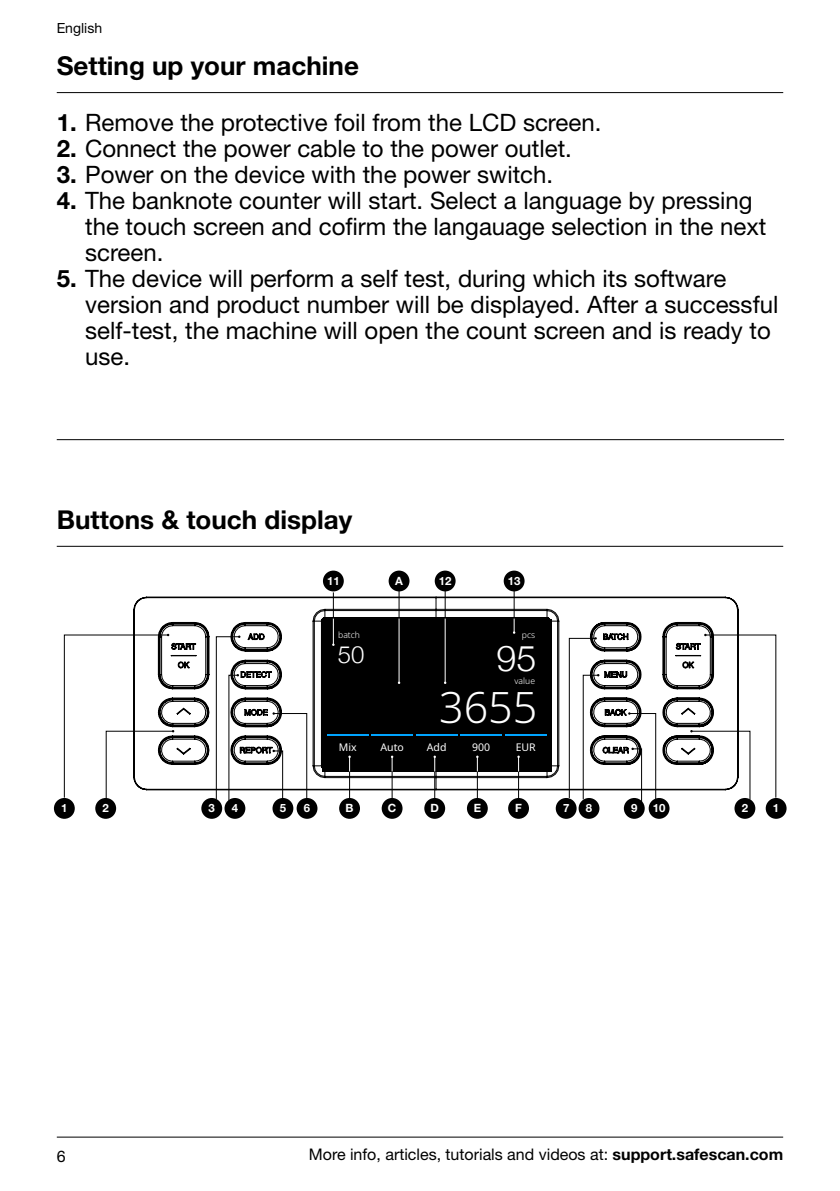
<style>
.page{position:relative;width:840px;height:1191px;background:#fff}
.page>*{position:absolute;margin:0;border:0;box-sizing:border-box;transform-origin:0 0}
.t1{font:300 43px "Noto Sans";color:#fff}
.t2{font:300 35.8px "Helvetica Neue";color:#fff}
.t3{font:700 26px "Helvetica Neue LT Std";color:#000}
.t4{font:24px/26px "Helvetica Neue LT Std";color:#000}
.t5{font:300 23.8px "Helvetica Neue";color:#fff}
.t6{font:16px "Helvetica Neue LT Std";color:#000}
.t7{font:14px "Helvetica Neue LT Std";color:#000}
.t8{font:700 11.4px "Helvetica Neue LT Std";color:#fff}
.t9{font:10.6px "Noto Sans";color:#fff}
.t10{font:300 8.6px "Noto Sans";color:#fff}
.s1{font-weight:700}
</style>
<div class="page">
<hr style="left:57px;top:1136px;width:725px;height:1px;background:#000">
<svg style="left:134px;top:597px;width:604px;height:193px"></svg>
<div style="left:322px;top:618px;width:229px;height:153px;background:#000"></div>
<hr style="left:327px;top:733px;width:41px;height:2px;background:#00a4ff">
<hr style="left:371px;top:733px;width:41px;height:2px;background:#00a4ff">
<hr style="left:505px;top:733px;width:41px;height:2px;background:#00a4ff">
<hr style="left:460px;top:733px;width:41px;height:2px;background:#00a4ff">
<hr style="left:416px;top:733px;width:41px;height:2px;background:#00a4ff">
<hr style="left:57px;top:546px;width:725px;height:1px;background:#000">
<div style="left:54px;top:798px;width:21px;height:21px;background:#000;border-radius:50%"></div>
<div style="left:95px;top:798px;width:21px;height:21px;background:#000;border-radius:50%"></div>
<div style="left:201px;top:798px;width:21px;height:21px;background:#000;border-radius:50%"></div>
<div style="left:224px;top:798px;width:21px;height:21px;background:#000;border-radius:50%"></div>
<div style="left:272px;top:798px;width:21px;height:21px;background:#000;border-radius:50%"></div>
<div style="left:296px;top:798px;width:21px;height:21px;background:#000;border-radius:50%"></div>
<div style="left:555px;top:798px;width:21px;height:21px;background:#000;border-radius:50%"></div>
<div style="left:578px;top:798px;width:21px;height:21px;background:#000;border-radius:50%"></div>
<div style="left:623px;top:798px;width:21px;height:21px;background:#000;border-radius:50%"></div>
<div style="left:648px;top:798px;width:21px;height:21px;background:#000;border-radius:50%"></div>
<div style="left:765px;top:798px;width:21px;height:21px;background:#000;border-radius:50%"></div>
<div style="left:734px;top:798px;width:21px;height:21px;background:#000;border-radius:50%"></div>
<svg style="left:689px;top:634px;width:87px;height:166px"></svg>
<svg style="left:215px;top:635px;width:25px;height:166px"></svg>
<svg style="left:64px;top:634px;width:110px;height:168px"></svg>
<svg style="left:627px;top:712px;width:29px;height:91px"></svg>
<svg style="left:272px;top:712px;width:35px;height:89px"></svg>
<hr style="left:349px;top:757px;width:1px;height:44px;background:#000">
<hr style="left:391px;top:757px;width:1px;height:44px;background:#000">
<hr style="left:434px;top:757px;width:1px;height:44px;background:#000">
<hr style="left:476px;top:757px;width:1px;height:44px;background:#000">
<hr style="left:518px;top:757px;width:1px;height:44px;background:#000">
<svg style="left:568px;top:637px;width:31px;height:163px"></svg>
<hr style="left:57px;top:439px;width:726px;height:1px;background:#000">
<div style="left:339px;top:798px;width:21px;height:21px;background:#000;border-radius:50%"></div>
<div style="left:381px;top:798px;width:21px;height:21px;background:#000;border-radius:50%"></div>
<div style="left:424px;top:798px;width:21px;height:21px;background:#000;border-radius:50%"></div>
<div style="left:466px;top:798px;width:21px;height:21px;background:#000;border-radius:50%"></div>
<div style="left:508px;top:798px;width:20px;height:21px;background:#000;border-radius:50%"></div>
<svg style="left:348px;top:755px;width:2px;height:16px"></svg>
<svg style="left:390px;top:755px;width:3px;height:16px"></svg>
<hr style="left:398px;top:588px;width:1px;height:44px;background:#000">
<div style="left:388px;top:570px;width:21px;height:21px;background:#000;border-radius:50%"></div>
<hr style="left:398px;top:618px;width:1px;height:65px;background:#fff">
<hr style="left:513px;top:588px;width:1px;height:44px;background:#000">
<hr style="left:333px;top:592px;width:1px;height:62px;background:#000">
<div style="left:503px;top:570px;width:21px;height:21px;background:#000;border-radius:50%"></div>
<div style="left:323px;top:570px;width:20px;height:21px;background:#000;border-radius:50%"></div>
<svg style="left:513px;top:618px;width:2px;height:16px"></svg>
<svg style="left:332px;top:618px;width:2px;height:28px"></svg>
<hr style="left:444px;top:588px;width:1px;height:44px;background:#000">
<div style="left:434px;top:570px;width:21px;height:21px;background:#000;border-radius:50%"></div>
<hr style="left:444px;top:618px;width:1px;height:65px;background:#fff">
<svg style="left:433px;top:755px;width:2px;height:16px"></svg>
<svg style="left:476px;top:755px;width:2px;height:16px"></svg>
<svg style="left:517px;top:755px;width:2px;height:16px"></svg>
<hr style="left:57px;top:92px;width:725px;height:1px;background:#000">
<p class="t7" style="left:57px;top:20px;width:47px">English</p>
<p class="t3" style="left:57px;top:50px;width:303px">Setting up your machine</p>
<p class="t4" style="left:57px;top:109px;width:546px"><span class="s1">1.</span> Remove the protective foil from the LCD screen.</p>
<p class="t4" style="left:57px;top:135px;width:516px"><span class="s1">2.</span> Connect the power cable to the power outlet.</p>
<p class="t4" style="left:57px;top:161px;width:497px"><span class="s1">3.</span> Power on the device with the power switch.</p>
<p class="t4" style="left:85px;top:187px;width:682px;text-indent:-28px"><span class="s1">4.</span> The banknote counter will start. Select a language by pressing the touch screen and cofirm the langauage selection in the next screen.</p>
<p class="t4" style="left:85px;top:265px;width:694px;text-indent:-28px"><span class="s1">5.</span> The device will perform a self test, during which its software version and product number will be displayed. After a successful self-test, the machine will open the count screen and is ready to use.</p>
<p class="t3" style="left:57px;top:503px;width:297px">Buttons &amp; touch display</p>
<p class="t8" style="left:327px;top:574px;width:14px">11</p>
<p class="t8" style="left:395px;top:574px;width:9px">A</p>
<p class="t8" style="left:438px;top:574px;width:14px">12</p>
<p class="t8" style="left:507px;top:574px;width:14px">13</p>
<p class="t10" style="left:338px;top:629px;width:23px">batch</p>
<p class="t10" style="left:521px;top:629px;width:15px">pcs</p>
<p class="t10" style="left:514px;top:675px;width:22px">value</p>
<p class="t5" style="left:338px;top:639px;width:28px">50</p>
<h2 class="t2" style="left:496px;top:636px;width:41px">95</h2>
<h1 class="t1" style="left:439px;top:677px;width:100px">3655</h1>
<p class="t9" style="left:380px;top:739px;width:25px">Auto</p>
<p class="t9" style="left:426px;top:739px;width:21px">Add</p>
<p class="t9" style="left:515px;top:739px;width:22px">EUR</p>
<p class="t9" style="left:338px;top:739px;width:19px">Mix</p>
<p class="t9" style="left:472px;top:739px;width:20px">900</p>
<p class="t8" style="left:61px;top:801px;width:8px">1</p>
<p class="t8" style="left:102px;top:801px;width:8px">2</p>
<p class="t8" style="left:208px;top:801px;width:8px">3</p>
<p class="t8" style="left:232px;top:801px;width:8px">4</p>
<p class="t8" style="left:279px;top:801px;width:8px">5</p>
<p class="t8" style="left:304px;top:801px;width:8px">6</p>
<p class="t8" style="left:345px;top:801px;width:10px">B</p>
<p class="t8" style="left:387px;top:801px;width:10px">C</p>
<p class="t8" style="left:430px;top:801px;width:10px">D</p>
<p class="t8" style="left:473px;top:801px;width:9px">E</p>
<p class="t8" style="left:515px;top:801px;width:8px">F</p>
<p class="t8" style="left:562px;top:801px;width:8px">7</p>
<p class="t8" style="left:585px;top:801px;width:8px">8</p>
<p class="t8" style="left:630px;top:801px;width:8px">9</p>
<p class="t8" style="left:652px;top:801px;width:14px">10</p>
<p class="t8" style="left:741px;top:801px;width:8px">2</p>
<p class="t8" style="left:772px;top:801px;width:8px">1</p>
<p class="t6" style="left:57px;top:1146px;width:10px">6</p>
<p class="t6" style="left:309px;top:1145px;width:475px">More info, articles, tutorials and videos at: <span class="s1">support.safescan.com</span></p>
</div>
